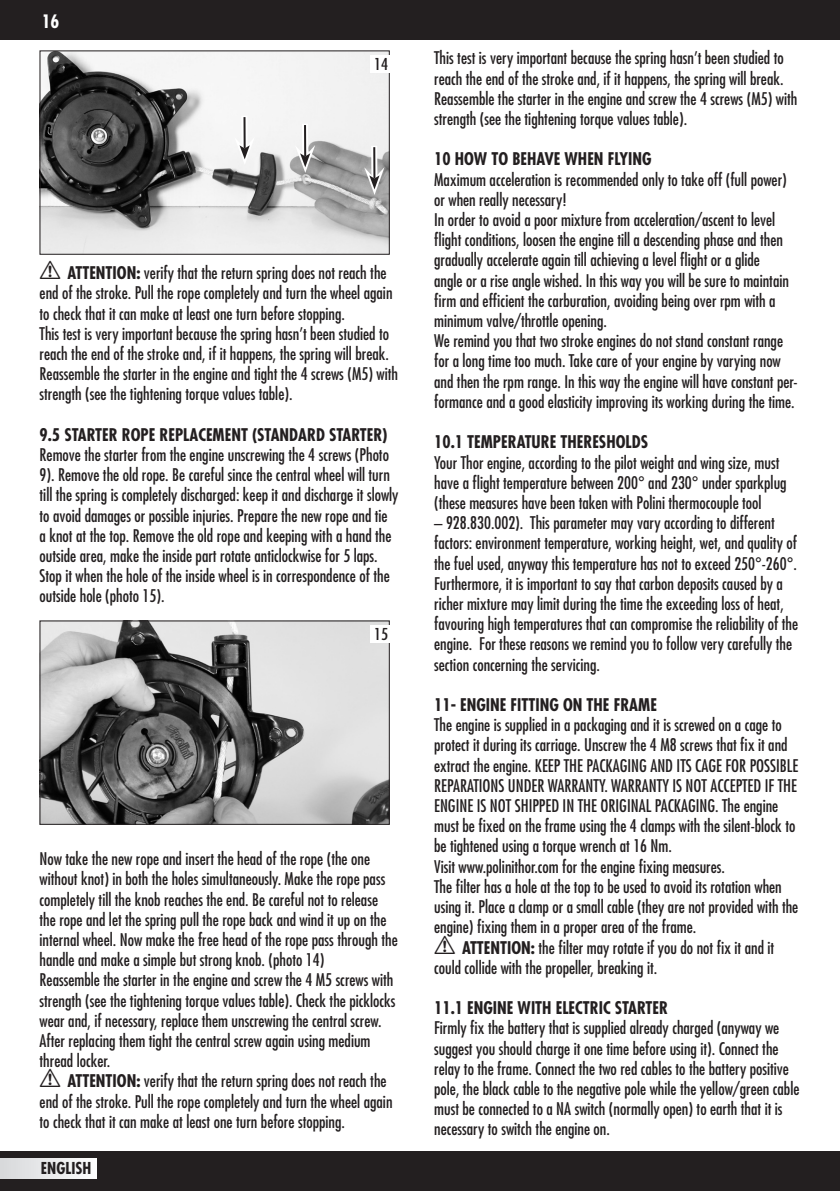
<style>
.page{position:relative;width:840px;height:1191px;background:#fff}
.page>*{position:absolute;margin:0;border:0;box-sizing:border-box;transform-origin:0 0}
.t1{font:700 condensed 18px "Futura LT";color:#fff}
.t2{font:condensed 17px/20.2px "Futura LT";color:#231f20}
.t3{font:700 condensed 17px "Futura LT";color:#231f20}
.t4{font:700 condensed 16px "Futura LT";color:#231f20}
.Normale{font:condensed 16px "Futura LT";color:#231f20;scale:1.07 1}
.s1{font-family:"Hazard";font-stretch:normal;font-size:26px}
.s2{font-weight:700}
</style>
<div class="page">
<div style="left:0;top:0;width:839px;height:40px;background:#231f20"></div>
<div style="left:0;top:1151px;width:839px;height:40px;background:#231f20"></div>
<div style="left:0;top:1158px;width:96px;height:20px;background:linear-gradient(to right,#d7d8da,#fdfdfd)"></div>
<img style="left:42px;top:52px;width:345px;height:201px">
<div style="left:40px;top:50px;width:349px;height:205px;border:1px solid #231f20"></div>
<div style="left:370px;top:55px;width:24px;height:18px;background:#fff"></div>
<svg style="left:302px;top:124px;width:6px;height:21px"></svg>
<hr style="left:304px;top:125px;width:2px;height:31px;background:#231f20">
<svg style="left:295px;top:145px;width:20px;height:28px"></svg>
<svg style="left:371px;top:146px;width:6px;height:21px"></svg>
<hr style="left:373px;top:147px;width:2px;height:31px;background:#231f20">
<svg style="left:364px;top:167px;width:20px;height:28px"></svg>
<svg style="left:241px;top:116px;width:6px;height:21px"></svg>
<hr style="left:243px;top:117px;width:2px;height:31px;background:#231f20">
<svg style="left:234px;top:137px;width:20px;height:28px"></svg>
<img style="left:42px;top:622px;width:345px;height:200px">
<div style="left:40px;top:620px;width:349px;height:204px;border:1px solid #231f20"></div>
<div style="left:370px;top:625px;width:24px;height:18px;background:#fff"></div>
<p class="t1" style="left:42px;top:10px;width:19px">16</p>
<p class="Normale" style="left:374px;top:55px;width:15px">14</p>
<p class="t2" style="left:40px;top:263px;width:354px"><span class="s1">!</span> <span class="s2">ATTENTION:</span> verify that the return spring does not reach the end of the stroke. Pull the rope completely and turn the wheel again to check that it can make at least one turn before stopping.</p>
<p class="t2" style="left:40px;top:323px;width:351px">This test is very important because the spring hasn’t been studied to reach the end of the stroke and, if it happens, the spring will break.</p>
<p class="t2" style="left:40px;top:364px;width:360px">Reassemble the starter in the engine and tight the 4 screws (M5) with strength (see the tightening torque values table).</p>
<p class="t3" style="left:40px;top:424px;width:349px">9.5 STARTER ROPE REPLACEMENT (STANDARD STARTER)</p>
<p class="t2" style="left:40px;top:444px;width:360px">Remove the starter from the engine unscrewing the 4 screws (Photo 9). Remove the old rope. Be careful since the central wheel will turn till the spring is completely discharged: keep it and discharge it slowly to avoid damages or possible injuries. Prepare the new rope and tie<br>a knot at the top. Remove the old rope and keeping with a hand the outside area, make the inside part rotate anticlockwise for 5 laps.<br>Stop it when the hole of the inside wheel is in correspondence of the outside hole (photo 15).</p>
<p class="Normale" style="left:374px;top:625px;width:15px">15</p>
<p class="t2" style="left:40px;top:848px;width:359px">Now take the new rope and insert the head of the rope (the one without knot) in both the holes simultaneously. Make the rope pass completely till the knob reaches the end. Be careful not to release the rope and let the spring pull the rope back and wind it up on the internal wheel. Now make the free head of the rope pass through the handle and make a simple but strong knob. (photo 14)</p>
<p class="t2" style="left:40px;top:970px;width:357px">Reassemble the starter in the engine and screw the 4 M5 screws with strength (see the tightening torque values table). Check the picklocks wear and, if necessary, replace them unscrewing the central screw.<br>After replacing them tight the central screw again using medium thread locker.</p>
<p class="t2" style="left:40px;top:1071px;width:354px"><span class="s1">!</span> <span class="s2">ATTENTION:</span> verify that the return spring does not reach the end of the stroke. Pull the rope completely and turn the wheel again to check that it can make at least one turn before stopping.</p>
<p class="t4" style="left:41px;top:1158px;width:52px">ENGLISH</p>
<p class="t2" style="left:434px;top:48px;width:351px">This test is very important because the spring hasn’t been studied to reach the end of the stroke and, if it happens, the spring will break.</p>
<p class="t2" style="left:434px;top:88px;width:364px">Reassemble the starter in the engine and screw the 4 screws (M5) with strength (see the tightening torque values table).</p>
<p class="t3" style="left:434px;top:149px;width:219px">10 HOW TO BEHAVE WHEN FLYING</p>
<p class="t2" style="left:434px;top:169px;width:354px">Maximum acceleration is recommended only to take off (full power) or when really necessary!</p>
<p class="t2" style="left:434px;top:209px;width:356px">In order to avoid a poor mixture from acceleration/ascent to level flight conditions, loosen the engine till a descending phase and then gradually accelerate again till achieving a level flight or a glide angle or a rise angle wished. In this way you will be sure to maintain firm and efficient the carburation, avoiding being over rpm with a minimum valve/throttle opening.</p>
<p class="t2" style="left:434px;top:331px;width:364px">We remind you that two stroke engines do not stand constant range for a long time too much. Take care of your engine by varying now and then the rpm range. In this way the engine will have constant per&shy;formance and a good elasticity improving its working during the time.</p>
<p class="t3" style="left:434px;top:431px;width:215px">10.1 TEMPERATURE THERESHOLDS</p>
<p class="t2" style="left:434px;top:452px;width:354px">Your Thor engine, according to the pilot weight and wing size, must have a flight temperature between 200° and 230° under sparkplug (these measures have been taken with Polini thermocouple tool</p>
<p class="t2" style="left:434px;top:512px;width:365px">– 928.830.002). This parameter may vary according to different factors: environment temperature, working height, wet, and quality of the fuel used, anyway this temperature has not to exceed 250°-260°.<br>Furthermore, it is important to say that carbon deposits caused by a richer mixture may limit during the time the exceeding loss of heat, favouring high temperatures that can compromise the reliability of the engine. For these reasons we remind you to follow very carefully the section concerning the servicing.</p>
<p class="t3" style="left:434px;top:694px;width:224px">11- ENGINE FITTING ON THE FRAME</p>
<p class="t2" style="left:434px;top:714px;width:365px">The engine is supplied in a packaging and it is screwed on a cage to protect it during its carriage. Unscrew the 4 M8 screws that fix it and extract the engine. KEEP THE PACKAGING AND ITS CAGE FOR POSSIBLE REPARATIONS UNDER WARRANTY. WARRANTY IS NOT ACCEPTED IF THE ENGINE IS NOT SHIPPED IN THE ORIGINAL PACKAGING. The engine must be fixed on the frame using the 4 clamps with the silent-block to be tightened using a torque wrench at 16 Nm.</p>
<p class="t2" style="left:434px;top:856px;width:292px">Visit www.polinithor.com for the engine fixing measures.</p>
<p class="t2" style="left:434px;top:876px;width:365px">The filter has a hole at the top to be used to avoid its rotation when using it. Place a clamp or a small cable (they are not provided with the engine) fixing them in a proper area of the frame.</p>
<p class="t2" style="left:434px;top:937px;width:341px"><span class="s1">!</span> <span class="s2">ATTENTION:</span> the filter may rotate if you do not fix it and it could collide with the propeller, breaking it.</p>
<p class="t3" style="left:434px;top:997px;width:235px">11.1 ENGINE WITH ELECTRIC STARTER</p>
<p class="t2" style="left:434px;top:1017px;width:366px">Firmly fix the battery that is supplied already charged (anyway we suggest you should charge it one time before using it). Connect the relay to the frame. Connect the two red cables to the battery positive pole, the black cable to the negative pole while the yellow/green cable must be connected to a NA switch (normally open) to earth that it is necessary to switch the engine on.</p>
</div>
